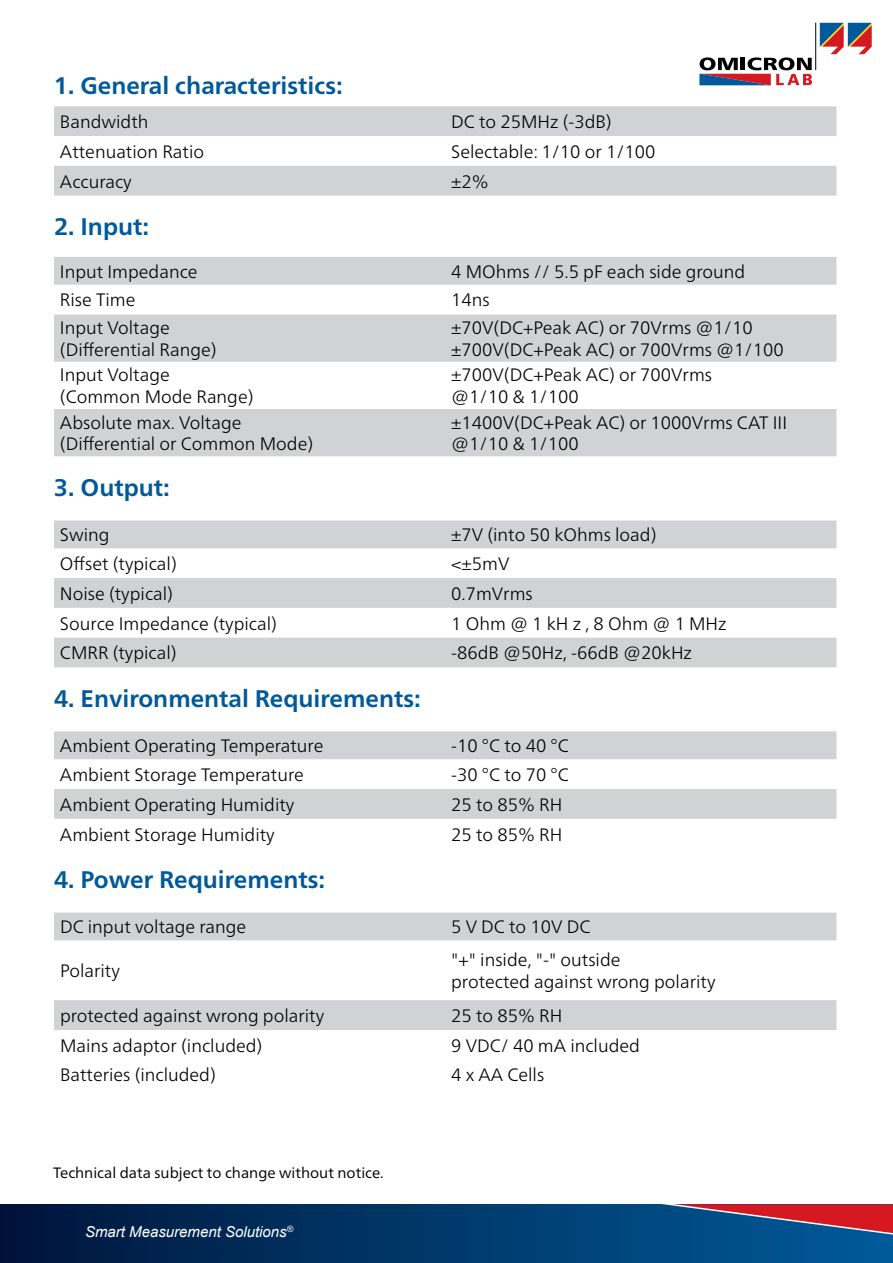
<style>
.page{position:relative;width:893px;height:1263px;background:#fff}
.page>*{position:absolute;margin:0;border:0;box-sizing:border-box;transform-origin:0 0}
.t1{font:700 24px "Frutiger Neue LTW1 G";color:#00599a}
.t2{font:300 18px/21.6px "Frutiger Neue LTW1 G";color:#000}
.t3{font:15px "Frutiger Neue LTW1 G";color:#000}
.t4{font:italic 15px "Arial";color:#fff}
</style>
<div class="page">
<div style="left:0;top:1204px;width:893px;height:59px;background:linear-gradient(to right,#00163c,#005b9a)"></div>
<svg style="left:657px;top:1204px;width:236px;height:33px"></svg>
<svg style="left:699px;top:57px;width:113px;height:28px"></svg>
<hr style="left:815px;top:23px;width:1px;height:47px;background:#000">
<svg style="left:820px;top:23px;width:52px;height:31px"></svg>
<div style="left:54px;top:106px;width:782px;height:30px;background:#d1d2d4"></div>
<div style="left:54px;top:166px;width:782px;height:30px;background:#d1d2d4"></div>
<div style="left:54px;top:257px;width:782px;height:28px;background:#d1d2d4"></div>
<svg style="left:54px;top:314px;width:782px;height:142px;fill:#d1d2d4"></svg>
<div style="left:54px;top:520px;width:782px;height:28px;background:#d1d2d4"></div>
<svg style="left:54px;top:578px;width:782px;height:89px;fill:#d1d2d4"></svg>
<div style="left:54px;top:731px;width:782px;height:28px;background:#d1d2d4"></div>
<div style="left:54px;top:789px;width:782px;height:30px;background:#d1d2d4"></div>
<div style="left:54px;top:912px;width:782px;height:28px;background:#d1d2d4"></div>
<div style="left:54px;top:1000px;width:782px;height:30px;background:#d1d2d4"></div>
<p class="t1" style="left:54px;top:71px;width:290px">1. General characteristics:</p>
<p class="t2" style="left:60px;top:111px;width:90px">Bandwidth</p>
<p class="t2" style="left:451px;top:111px;width:162px">DC to 25MHz (-3dB)</p>
<p class="t2" style="left:60px;top:141px;width:146px">Attenuation Ratio</p>
<p class="t2" style="left:451px;top:141px;width:206px">Selectable: 1/10 or 1/100</p>
<p class="t2" style="left:60px;top:170px;width:73px">Accuracy</p>
<p class="t2" style="left:451px;top:170px;width:39px">±2%</p>
<p class="t1" style="left:54px;top:213px;width:97px">2. Input:</p>
<p class="t2" style="left:60px;top:260px;width:139px">Input Impedance</p>
<p class="t2" style="left:451px;top:260px;width:296px">4 MOhms // 5.5 pF each side ground</p>
<p class="t2" style="left:60px;top:289px;width:77px">Rise Time</p>
<p class="t2" style="left:451px;top:289px;width:40px">14ns</p>
<p class="t2" style="left:60px;top:317px;width:111px">Input Voltage</p>
<p class="t2" style="left:60px;top:338px;width:158px">(Differential Range)</p>
<p class="t2" style="left:451px;top:317px;width:303px">±70V(DC+Peak AC) or 70Vrms @1/10</p>
<p class="t2" style="left:451px;top:338px;width:334px">±700V(DC+Peak AC) or 700Vrms @1/100</p>
<p class="t2" style="left:60px;top:364px;width:111px">Input Voltage</p>
<p class="t2" style="left:60px;top:386px;width:195px">(Common Mode Range)</p>
<p class="t2" style="left:60px;top:411px;width:183px">Absolute max. Voltage</p>
<p class="t2" style="left:60px;top:433px;width:255px">(Differential or Common Mode)</p>
<p class="t2" style="left:451px;top:364px;width:262px">±700V(DC+Peak AC) or 700Vrms</p>
<p class="t2" style="left:451px;top:386px;width:129px">@1/10 &amp; 1/100</p>
<p class="t2" style="left:451px;top:411px;width:337px">±1400V(DC+Peak AC) or 1000Vrms CAT III</p>
<p class="t2" style="left:451px;top:433px;width:129px">@1/10 &amp; 1/100</p>
<p class="t1" style="left:54px;top:474px;width:117px">3. Output:</p>
<p class="t2" style="left:60px;top:524px;width:51px">Swing</p>
<p class="t2" style="left:451px;top:524px;width:207px">±7V (into 50 kOhms load)</p>
<p class="t2" style="left:60px;top:553px;width:118px">Offset (typical)</p>
<p class="t2" style="left:451px;top:553px;width:60px">&lt;±5mV</p>
<p class="t2" style="left:60px;top:583px;width:115px">Noise (typical)</p>
<p class="t2" style="left:451px;top:583px;width:83px">0.7mVrms</p>
<p class="t2" style="left:60px;top:612px;width:218px">Source Impedance (typical)</p>
<p class="t2" style="left:451px;top:612px;width:277px">1 Ohm @ 1 kH z , 8 Ohm @ 1 MHz</p>
<p class="t2" style="left:60px;top:642px;width:118px">CMRR (typical)</p>
<p class="t2" style="left:451px;top:642px;width:242px">-86dB @50Hz, -66dB @20kHz</p>
<p class="t1" style="left:54px;top:684px;width:368px">4. Environmental Requirements:</p>
<p class="t2" style="left:60px;top:735px;width:265px">Ambient Operating Temperature</p>
<p class="t2" style="left:451px;top:735px;width:119px">-10 °C to 40 °C</p>
<p class="t2" style="left:60px;top:764px;width:245px">Ambient Storage Temperature</p>
<p class="t2" style="left:451px;top:764px;width:119px">-30 °C to 70 °C</p>
<p class="t2" style="left:60px;top:793px;width:236px">Ambient Operating Humidity</p>
<p class="t2" style="left:451px;top:793px;width:113px">25 to 85% RH</p>
<p class="t2" style="left:60px;top:823px;width:216px">Ambient Storage Humidity</p>
<p class="t2" style="left:451px;top:823px;width:113px">25 to 85% RH</p>
<p class="t1" style="left:54px;top:866px;width:273px">4. Power Requirements:</p>
<p class="t2" style="left:60px;top:916px;width:188px">DC input voltage range</p>
<p class="t2" style="left:451px;top:916px;width:141px">5 V DC to 10V DC</p>
<p class="t2" style="left:60px;top:960px;width:61px">Polarity</p>
<p class="t2" style="left:451px;top:949px;width:266px">"+" inside, "-" outside<br>protected against wrong polarity</p>
<p class="t2" style="left:60px;top:1005px;width:266px">protected against wrong polarity</p>
<p class="t2" style="left:451px;top:1005px;width:113px">25 to 85% RH</p>
<p class="t2" style="left:60px;top:1034px;width:204px">Mains adaptor (included)</p>
<p class="t2" style="left:451px;top:1034px;width:190px">9 VDC/ 40 mA included</p>
<p class="t2" style="left:60px;top:1064px;width:157px">Batteries (included)</p>
<p class="t2" style="left:451px;top:1064px;width:95px">4 x AA Cells</p>
<p class="t3" style="left:53px;top:1163px;width:332px">Technical data subject to change without notice.</p>
<p class="t4" style="left:85px;top:1222px;width:210px">Smart Measurement Solutions<sup>®</sup></p>
</div>
